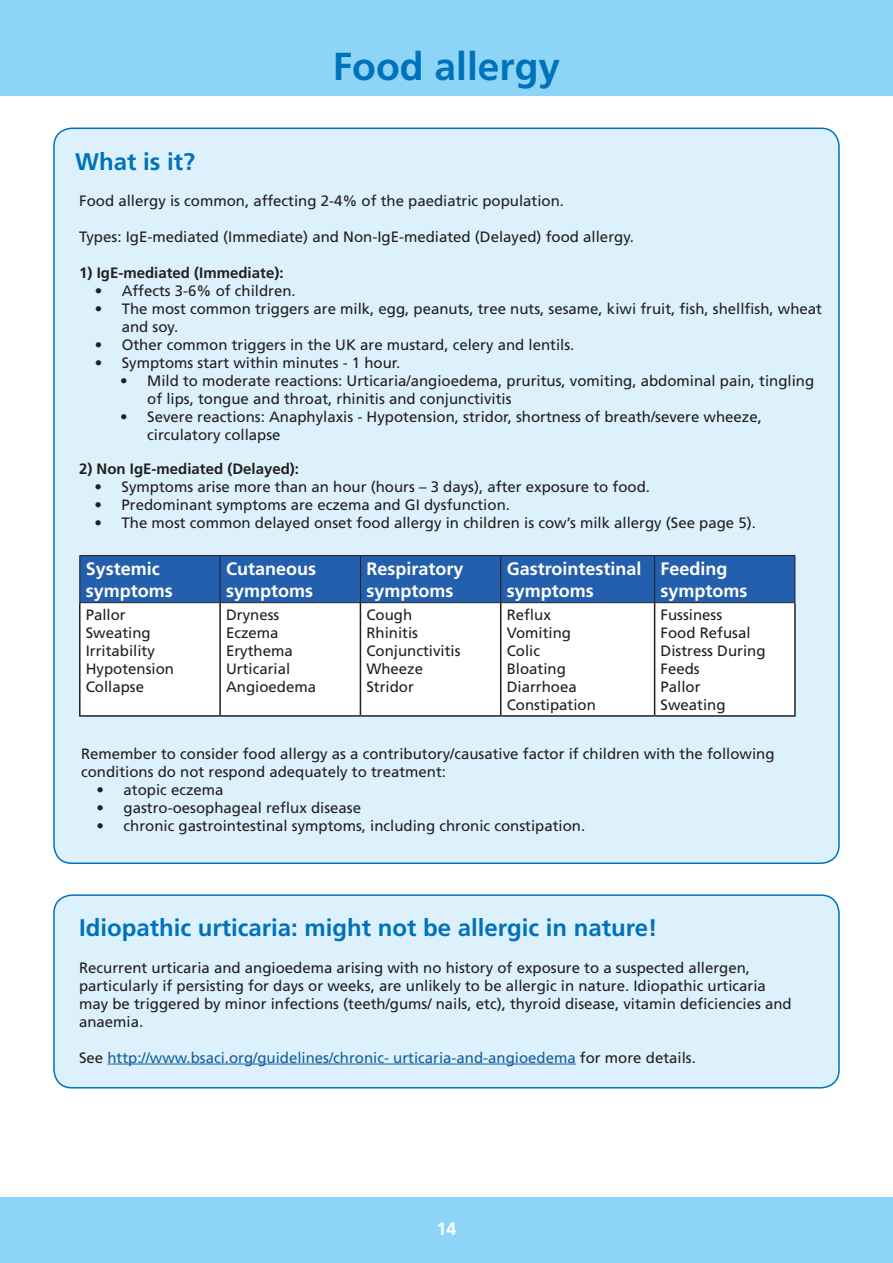
<style>
.page{position:relative;width:893px;height:1263px;background:#fff}
.page>*{position:absolute;margin:0;border:0;box-sizing:border-box;transform-origin:0 0}
.t1{font:700 39px "Frutiger LT Std";color:#0072bc}
.t2{font:700 24px "Frutiger LT Std";color:#0072bc}
.t3{font:700 18px/21.6px "Frutiger LT Std";color:#fff}
.t4{font:15px/18px "Frutiger LT Std";color:#231f20}
.t5{font:15px "Frutiger LT Std";color:#175d9e}
.t6{font:700 15px "Frutiger LT Std";color:#231f20}
.s1{color:#231f20}
</style>
<div class="page">
<div style="left:0;top:1197px;width:893px;height:66px;background:#8dd5f6"></div>
<div style="left:54px;top:128px;width:785px;height:735px;background:#dcf1fb;border-radius:18px"></div>
<div style="left:0;top:0;width:893px;height:96px;background:#8dd5f6"></div>
<div style="left:81px;top:556px;width:714px;height:46px;background:#235fad"></div>
<div style="left:81px;top:603px;width:713px;height:112px;background:#fff"></div>
<hr style="left:79px;top:603px;width:2px;height:112px;background:#231f20">
<hr style="left:219px;top:603px;width:2px;height:112px;background:#231f20">
<hr style="left:360px;top:603px;width:1px;height:112px;background:#231f20">
<hr style="left:500px;top:603px;width:1px;height:112px;background:#231f20">
<hr style="left:654px;top:603px;width:1px;height:112px;background:#231f20">
<hr style="left:794px;top:603px;width:2px;height:112px;background:#231f20">
<hr style="left:79px;top:715px;width:141px;height:2px;background:#231f20">
<hr style="left:220px;top:715px;width:140px;height:2px;background:#231f20">
<hr style="left:360px;top:715px;width:141px;height:2px;background:#231f20">
<hr style="left:501px;top:715px;width:154px;height:2px;background:#231f20">
<hr style="left:655px;top:715px;width:141px;height:2px;background:#231f20">
<hr style="left:80px;top:556px;width:1px;height:46px;background:#231f20">
<hr style="left:80px;top:555px;width:140px;height:1px;background:#231f20">
<hr style="left:220px;top:555px;width:140px;height:1px;background:#231f20">
<hr style="left:360px;top:555px;width:141px;height:1px;background:#231f20">
<hr style="left:501px;top:555px;width:154px;height:1px;background:#231f20">
<hr style="left:655px;top:555px;width:140px;height:1px;background:#231f20">
<hr style="left:220px;top:556px;width:1px;height:46px;background:#231f20">
<hr style="left:360px;top:556px;width:1px;height:46px;background:#231f20">
<hr style="left:500px;top:556px;width:1px;height:46px;background:#231f20">
<hr style="left:654px;top:556px;width:1px;height:46px;background:#231f20">
<hr style="left:795px;top:556px;width:1px;height:46px;background:#231f20">
<hr style="left:80px;top:602px;width:140px;height:1px;background:#231f20">
<hr style="left:220px;top:602px;width:140px;height:1px;background:#231f20">
<hr style="left:360px;top:602px;width:141px;height:1px;background:#231f20">
<hr style="left:501px;top:602px;width:154px;height:1px;background:#231f20">
<hr style="left:655px;top:602px;width:140px;height:1px;background:#231f20">
<div style="left:54px;top:895px;width:785px;height:193px;background:#dcf1fb;border-radius:18px"></div>
<div style="left:53px;top:894px;width:787px;height:194px;border:2px solid #0072bc;border-radius:18px"></div>
<hr style="left:107px;top:1064px;width:469px;height:1px;background:#175d9e">
<p class="t2" style="left:75px;top:147px;width:122px">What is it?</p>
<p class="t1" style="left:333px;top:44px;width:229px">Food allergy</p>
<p class="t4" style="left:79px;top:192px;width:486px">Food allergy is common, affecting 2-4% of the paediatric population.</p>
<p class="t4" style="left:79px;top:228px;width:556px">Types: IgE-mediated (Immediate) and Non-IgE-mediated (Delayed) food allergy.</p>
<p class="t6" style="left:79px;top:264px;width:206px">1) IgE-mediated (Immediate):</p>
<p class="t4" style="left:95px;top:282px;width:202px">• Affects 3-6% of children.</p>
<p class="t4" style="left:122px;top:300px;width:702px;text-indent:-27px">• The most common triggers are milk, egg, peanuts, tree nuts, sesame, kiwi fruit, fish, shellfish, wheat and soy.</p>
<p class="t4" style="left:95px;top:336px;width:481px">• Other common triggers in the UK are mustard, celery and lentils.</p>
<p class="t4" style="left:95px;top:354px;width:307px">• Symptoms start within minutes - 1 hour.</p>
<p class="t4" style="left:147px;top:372px;width:668px;text-indent:-27px">• Mild to moderate reactions: Urticaria/angioedema, pruritus, vomiting, abdominal pain, tingling of lips, tongue and throat, rhinitis and conjunctivitis</p>
<p class="t4" style="left:147px;top:408px;width:616px;text-indent:-27px">• Severe reactions: Anaphylaxis - Hypotension, stridor, shortness of breath/severe wheeze, circulatory collapse</p>
<p class="t6" style="left:79px;top:460px;width:222px">2) Non IgE-mediated (Delayed):</p>
<p class="t4" style="left:95px;top:478px;width:557px">• Symptoms arise more than an hour (hours – 3 days), after exposure to food.</p>
<p class="t4" style="left:95px;top:496px;width:417px">• Predominant symptoms are eczema and GI dysfunction.</p>
<p class="t4" style="left:95px;top:514px;width:663px">• The most common delayed onset food allergy in children is cow’s milk allergy (See page 5).</p>
<p class="t3" style="left:86px;top:558px;width:88px">Systemic symptoms</p>
<p class="t3" style="left:226px;top:558px;width:92px">Cutaneous symptoms</p>
<p class="t3" style="left:366px;top:558px;width:99px">Respiratory symptoms</p>
<p class="t3" style="left:507px;top:558px;width:136px">Gastrointestinal symptoms</p>
<p class="t3" style="left:661px;top:558px;width:88px">Feeding symptoms</p>
<p class="t4" style="left:86px;top:606px;width:42px">Pallor</p>
<p class="t4" style="left:86px;top:624px;width:67px">Sweating</p>
<p class="t4" style="left:86px;top:642px;width:71px">Irritability</p>
<p class="t4" style="left:86px;top:660px;width:90px">Hypotension</p>
<p class="t4" style="left:86px;top:678px;width:60px">Collapse</p>
<p class="t4" style="left:507px;top:606px;width:46px">Reflux</p>
<p class="t4" style="left:507px;top:624px;width:66px">Vomiting</p>
<p class="t4" style="left:507px;top:642px;width:35px">Colic</p>
<p class="t4" style="left:507px;top:660px;width:61px">Bloating</p>
<p class="t4" style="left:507px;top:678px;width:72px">Diarrhoea</p>
<p class="t4" style="left:507px;top:696px;width:91px">Constipation</p>
<p class="t4" style="left:366px;top:606px;width:47px">Cough</p>
<p class="t4" style="left:366px;top:624px;width:53px">Rhinitis</p>
<p class="t4" style="left:366px;top:642px;width:96px">Conjunctivitis</p>
<p class="t4" style="left:366px;top:660px;width:58px">Wheeze</p>
<p class="t4" style="left:366px;top:678px;width:49px">Stridor</p>
<p class="t4" style="left:661px;top:606px;width:63px">Fussiness</p>
<p class="t4" style="left:661px;top:624px;width:92px">Food Refusal</p>
<p class="t4" style="left:661px;top:642px;width:107px">Distress During<br>Feeds</p>
<p class="t4" style="left:661px;top:678px;width:42px">Pallor</p>
<p class="t4" style="left:661px;top:696px;width:67px">Sweating</p>
<p class="t4" style="left:81px;top:745px;width:695px">Remember to consider food allergy as a contributory/causative factor if children with the following conditions do not respond adequately to treatment:</p>
<p class="t4" style="left:97px;top:781px;width:129px">• atopic eczema</p>
<p class="t4" style="left:97px;top:799px;width:266px">• gastro-oesophageal reflux disease</p>
<p class="t4" style="left:97px;top:817px;width:490px">• chronic gastrointestinal symptoms, including chronic constipation.</p>
<p class="t4" style="left:226px;top:606px;width:55px">Dryness</p>
<p class="t4" style="left:226px;top:624px;width:54px">Eczema</p>
<p class="t4" style="left:226px;top:642px;width:68px">Erythema</p>
<p class="t4" style="left:226px;top:660px;width:66px">Urticarial</p>
<p class="t4" style="left:226px;top:678px;width:92px">Angioedema</p>
<p class="t2" style="left:79px;top:913px;width:580px">Idiopathic urticaria: might not be allergic in nature!</p>
<p class="t4" style="left:79px;top:958px;width:714px">Recurrent urticaria and angioedema arising with no history of exposure to a suspected allergen, particularly if persisting for days or weeks, are unlikely to be allergic in nature. Idiopathic urticaria may be triggered by minor infections (teeth/gums/ nails, etc), thyroid disease, vitamin deficiencies and anaemia.</p>
<p class="t5" style="left:79px;top:1048px;width:618px"><span class="s1">See</span> http://www.bsaci.org/guidelines/chronic- urticaria-and-angioedema <span class="s1">for more details.</span></p>
<p class="t3" style="left:436px;top:1218px;width:22px">14</p>
</div>
